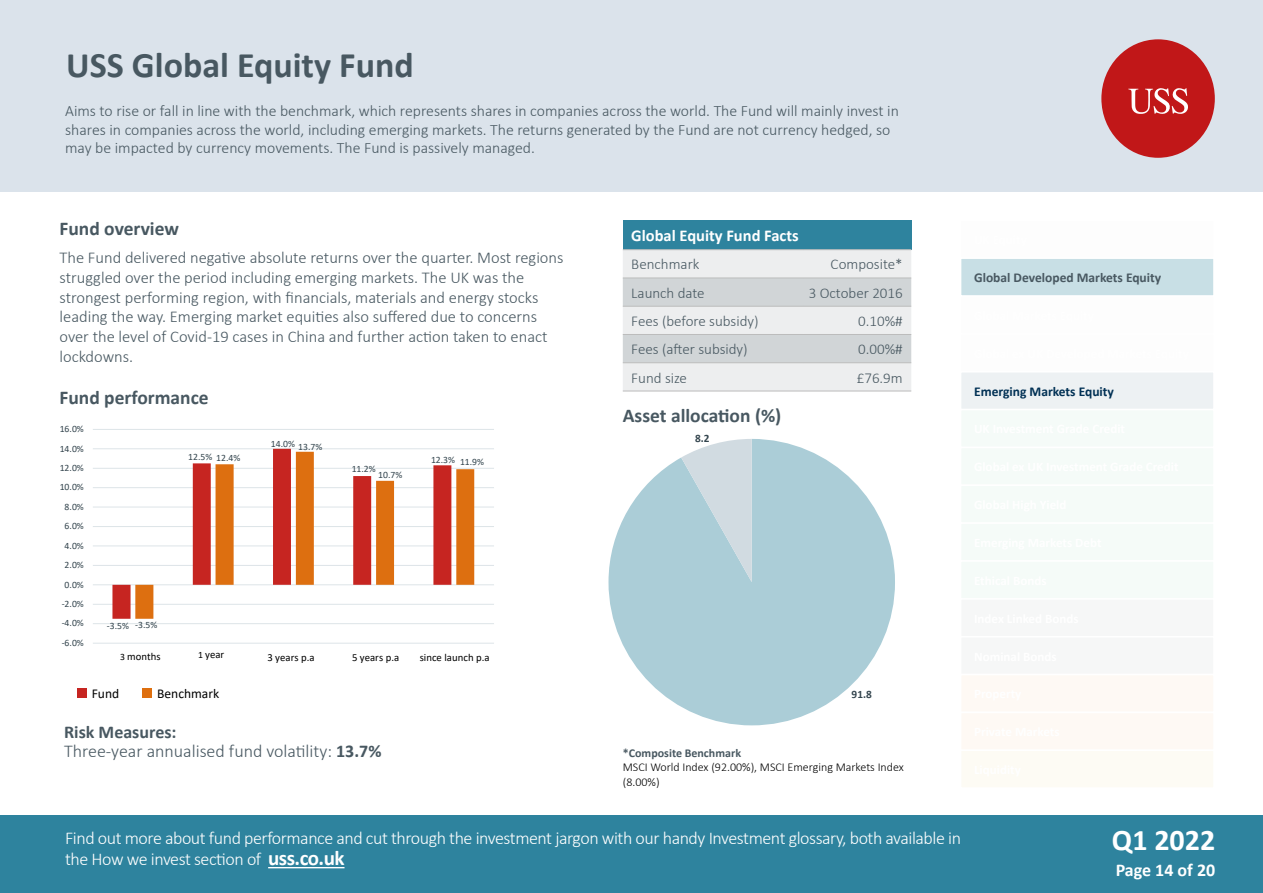
<style>
.page{position:relative;width:1263px;height:893px;background:#fff}
.page>*{position:absolute;margin:0;border:0;box-sizing:border-box;transform-origin:0 0}
.t1{font:700 36px "Calibri";color:#485861}
.t2{font:700 30px "Calibri";color:#fff}
.t3{font:700 19.5px "Calibri";color:#485861}
.t4{font:300 18px/21px "Calibri";letter-spacing:-.025em;color:#fff}
.t5{font:300 18px/19.5px "Calibri";color:#485861}
.t6{font:700 18px "Calibri";color:#fff}
.t7{font:300 16.5px/19.8px "Calibri";color:#485861}
.t8{font:700 16.5px "Calibri";color:#fff}
.t9{font:300 15.75px/18.9px "Calibri";color:#485861}
.t10{font:300 15px "Calibri";color:#485861}
.t11{font:700 13.5px "Calibri";color:#485861}
.t12{font:700 13.5px "Calibri";color:#003054}
.t13{font:13.5px "Calibri";color:#000}
.t14{font:300 12px/14.4px "Calibri";color:#000}
.t15{font:700 12px "Calibri";color:#485861}
.t16{font:700 11.25px "Calibri";color:#34454e}
.t17{font:10.65px "Calibri";letter-spacing:.005em;color:#000}
.t18{font:9.75px "Calibri";color:#34454e}
.s1{font-size:9.75px}
.s2{font-weight:700}
.s3{font-weight:700;font-size:21px}
</style>
<div class="page">
<div style="left:0;top:0;width:1263px;height:191px;background:#dbe3eb"></div>
<div style="left:0;top:815px;width:1263px;height:78px;background:#2e839e"></div>
<svg style="left:1101px;top:39px;width:114px;height:119px"></svg>
<hr style="left:268px;top:867px;width:76px;height:1px;background:#fff">
<div style="left:623px;top:220px;width:288px;height:30px;background:#2e839e"></div>
<svg style="left:623px;top:250px;width:288px;height:141px;background:#e1e3e4"></svg>
<hr style="left:623px;top:249px;width:181px;height:1px;background:#bcbcbc">
<hr style="left:804px;top:249px;width:107px;height:1px;background:#bcbcbc">
<hr style="left:623px;top:278px;width:181px;height:1px;background:#bcbcbc">
<hr style="left:804px;top:278px;width:107px;height:1px;background:#bcbcbc">
<hr style="left:623px;top:306px;width:181px;height:1px;background:#bcbcbc">
<hr style="left:804px;top:306px;width:107px;height:1px;background:#bcbcbc">
<hr style="left:623px;top:334px;width:181px;height:1px;background:#bcbcbc">
<hr style="left:804px;top:334px;width:107px;height:1px;background:#bcbcbc">
<hr style="left:623px;top:362px;width:181px;height:1px;background:#bcbcbc">
<hr style="left:804px;top:362px;width:107px;height:1px;background:#bcbcbc">
<hr style="left:623px;top:391px;width:181px;height:1px;background:#bcbcbc">
<hr style="left:804px;top:391px;width:107px;height:1px;background:#bcbcbc">
<div style="left:77px;top:688px;width:9px;height:10px;background:#c62521"></div>
<div style="left:142px;top:688px;width:10px;height:10px;background:#de6f0f"></div>
<div style="left:961px;top:258px;width:253px;height:38px;background:#c8dfe5"></div>
<div style="left:960px;top:257px;width:255px;height:40px;border:2px solid #fff"></div>
<div style="left:961px;top:372px;width:253px;height:37px;background:#edf1f3"></div>
<div style="left:961px;top:410px;width:253px;height:37px;background:#f5fbf8"></div>
<div style="left:961px;top:447px;width:253px;height:38px;background:#f5fbf8"></div>
<div style="left:961px;top:485px;width:253px;height:38px;background:#f5fbf8"></div>
<div style="left:961px;top:523px;width:253px;height:38px;background:#f5fbf8"></div>
<div style="left:961px;top:561px;width:253px;height:38px;background:#f5fbf8"></div>
<div style="left:961px;top:599px;width:253px;height:38px;background:#f6f7f7"></div>
<div style="left:961px;top:637px;width:253px;height:37px;background:#f6f7f7"></div>
<div style="left:961px;top:675px;width:253px;height:37px;background:#fef9f4"></div>
<div style="left:961px;top:712px;width:253px;height:38px;background:#fef9f4"></div>
<div style="left:960px;top:712px;width:255px;height:39px;border:2px solid #fff"></div>
<div style="left:961px;top:750px;width:253px;height:38px;background:#fdfbf4"></div>
<div style="left:960px;top:749px;width:255px;height:40px;border:2px solid #fff"></div>
<hr style="left:93px;top:643px;width:401px;height:1px;background:#dde4e8">
<hr style="left:93px;top:623px;width:401px;height:1px;background:#dde4e8">
<hr style="left:93px;top:604px;width:401px;height:1px;background:#dde4e8">
<hr style="left:93px;top:584px;width:401px;height:1px;background:#dde4e8">
<hr style="left:93px;top:565px;width:401px;height:1px;background:#dde4e8">
<hr style="left:93px;top:545px;width:401px;height:1px;background:#dde4e8">
<hr style="left:93px;top:526px;width:401px;height:1px;background:#dde4e8">
<hr style="left:93px;top:507px;width:401px;height:1px;background:#dde4e8">
<hr style="left:93px;top:487px;width:401px;height:1px;background:#dde4e8">
<hr style="left:93px;top:468px;width:401px;height:1px;background:#dde4e8">
<hr style="left:93px;top:448px;width:401px;height:1px;background:#dde4e8">
<hr style="left:93px;top:429px;width:401px;height:1px;background:#dde4e8">
<svg style="left:112px;top:449px;width:202px;height:170px"></svg>
<svg style="left:135px;top:452px;width:339px;height:167px"></svg>
<svg style="left:608px;top:461px;width:287px;height:264px;fill:#abcdd7"></svg>
<svg style="left:618px;top:439px;width:211px;height:252px;background:#b6d3db"></svg>
<h1 class="t1" style="left:66px;top:40px;width:349px">USS Global Equity Fund</h1>
<p class="t9" style="left:65px;top:101px;width:835px">Aims to rise or fall in line with the benchmark, which represents shares in companies across the world. The Fund will mainly invest in shares in companies across the world, including emerging markets. The returns generated by the Fund are not currency hedged, so may be impacted by currency movements. The Fund is passively managed.</p>
<p class="t3" style="left:60px;top:214px;width:121px">Fund overview</p>
<p class="t7" style="left:60px;top:247px;width:505px">The Fund delivered negative absolute returns over the quarter. Most regions struggled over the period including emerging markets. The UK was the strongest performing region, with financials, materials and energy stocks leading the way. Emerging market equities also suffered due to concerns over the level of Covid-19 cases in China and further action taken to enact lockdowns.</p>
<p class="t3" style="left:60px;top:384px;width:151px">Fund performance</p>
<p class="t18" style="left:60px;top:422px;width:26px">16.0%</p>
<p class="t18" style="left:60px;top:441px;width:26px">14.0%</p>
<p class="t18" style="left:60px;top:461px;width:26px">12.0%</p>
<p class="t18" style="left:60px;top:480px;width:26px">10.0%</p>
<p class="t18" style="left:65px;top:500px;width:21px">8.0%</p>
<p class="t18" style="left:65px;top:519px;width:21px">6.0%</p>
<p class="t18" style="left:65px;top:539px;width:21px">4.0%</p>
<p class="t18" style="left:65px;top:558px;width:21px">2.0%</p>
<p class="t18" style="left:65px;top:577px;width:21px">0.0%</p>
<p class="t18" style="left:62px;top:597px;width:24px">-2.0%</p>
<p class="t18" style="left:62px;top:616px;width:24px">-4.0%</p>
<p class="t18" style="left:62px;top:636px;width:24px">-6.0%</p>
<p class="t18" style="left:188px;top:450px;width:54px">12.5% 12.4%</p>
<p class="t18" style="left:271px;top:437px;width:26px">14.0%</p>
<p class="t18" style="left:298px;top:440px;width:26px">13.7%</p>
<p class="t18" style="left:352px;top:462px;width:26px">11.2%</p>
<p class="t18" style="left:378px;top:468px;width:26px">10.7%</p>
<p class="t18" style="left:431px;top:453px;width:26px">12.3%</p>
<p class="t18" style="left:460px;top:455px;width:26px">11.9%</p>
<p class="t18" style="left:135px;top:618px;width:24px">-3.5%</p>
<p class="t18" style="left:107px;top:619px;width:24px">-3.5%</p>
<p class="t17" style="left:120px;top:649px;width:42px"><span class="s1">3</span> months</p>
<p class="t17" style="left:198px;top:647px;width:28px"><span class="s1">1</span> year</p>
<p class="t17" style="left:267px;top:650px;width:49px">3 years p.a</p>
<p class="t17" style="left:352px;top:650px;width:49px">5 years p.a</p>
<p class="t17" style="left:420px;top:650px;width:71px">since launch p.a</p>
<p class="t13" style="left:92px;top:684px;width:29px">Fund</p>
<p class="t13" style="left:157px;top:684px;width:64px">Benchmark</p>
<p class="t5" style="left:64px;top:722px;width:319px"><span class="s2">Risk Measures:<br></span>Three-year annualised fund volatility: <span class="s2">13.7%</span></p>
<p class="t8" style="left:631px;top:224px;width:169px">Global Equity Fund Facts</p>
<p class="t10" style="left:631px;top:255px;width:70px">Benchmark</p>
<p class="t10" style="left:831px;top:255px;width:74px">Composite*</p>
<p class="t10" style="left:631px;top:283px;width:75px">Launch date</p>
<p class="t10" style="left:809px;top:283px;width:95px">3 October 2016</p>
<p class="t10" style="left:631px;top:312px;width:129px">Fees (before subsidy)</p>
<p class="t10" style="left:858px;top:312px;width:46px">0.10%#</p>
<p class="t10" style="left:631px;top:340px;width:118px">Fees (after subsidy)</p>
<p class="t10" style="left:858px;top:340px;width:46px">0.00%#</p>
<p class="t10" style="left:631px;top:368px;width:57px">Fund size</p>
<p class="t10" style="left:857px;top:368px;width:47px">£76.9m</p>
<p class="t3" style="left:623px;top:402px;width:160px">Asset allocation (%)</p>
<p class="t16" style="left:695px;top:430px;width:16px">8.2</p>
<p class="t16" style="left:852px;top:687px;width:22px">91.8</p>
<p class="t15" style="left:623px;top:744px;width:120px">*Composite Benchmark</p>
<p class="t14" style="left:623px;top:760px;width:282px">MSCI World Index (92.00%), MSCI Emerging Markets Index (8.00%)</p>
<p class="t11" style="left:974px;top:268px;width:189px">Global Developed Markets Equity</p>
<p class="t12" style="left:974px;top:382px;width:141px">Emerging Markets Equity</p>
<p class="t4" style="left:65px;top:828px;width:897px">Find out more about fund performance and cut through the investment jargon with our handy Investment glossary, both available in the How we invest section of <span class="s3">uss.co.uk</span></p>
<h2 class="t2" style="left:1112px;top:818px;width:105px">Q1 2022</h2>
<p class="t6" style="left:1116px;top:858px;width:101px">Page 14 of 20</p>
</div>
